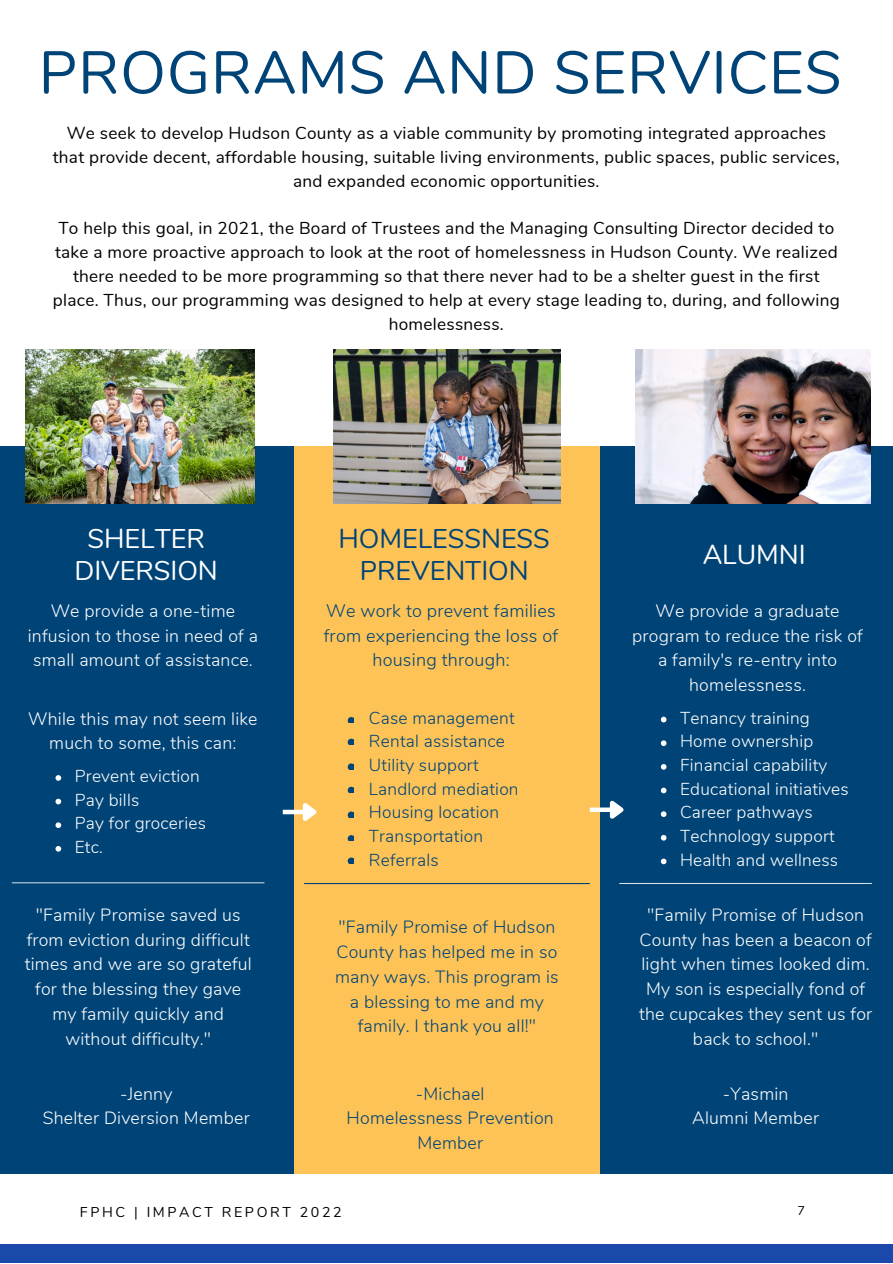
<style>
.page{position:relative;width:893px;height:1264px;background:#fff}
.page>*{position:absolute;margin:0;border:0;box-sizing:border-box;transform-origin:0 0}
.t1{font:60px "Nunito";letter-spacing:.015em;color:#047}
.t2{font:27px/31.5px "Nunito";letter-spacing:-.005em;color:#047;text-align:center}
.t3{font:27px/31.5px "Nunito";letter-spacing:-.005em;color:#fff;text-align:center}
.t4{font:300 18px/24.8px "Nunito";letter-spacing:.015em;color:#047;text-align:center}
.t5{font:300 17.7px/24.8px "Nunito";letter-spacing:.015em;color:#fff;text-align:center}
.t6{font:300 17.7px/24.8px "Nunito";letter-spacing:.015em;color:#047;text-align:center}
.t7{font:17.25px/23.9px "Nunito";letter-spacing:.015em;color:#000;text-align:center}
.t8{font:300 17.25px/23.5px "Nunito";letter-spacing:.015em;color:#fff}
.t9{font:300 17.25px/23.5px "Nunito";letter-spacing:.015em;color:#047}
.t10{font:14.25px "Nunito";letter-spacing:.18em;color:#000}
.t11{font:12.75px "Nunito";color:#000}
</style>
<div class="page">
<div style="left:0;top:1243px;width:892px;height:19px;background:#1b48ab"></div>
<div style="left:282px;top:446px;width:329px;height:727px;background:#fec357"></div>
<div style="left:600px;top:446px;width:292px;height:727px;background:#047"></div>
<div style="left:0;top:446px;width:294px;height:727px;background:#047"></div>
<img style="left:26px;top:350px;width:228px;height:154px">
<hr style="left:12px;top:882px;width:252px;height:1px;background:#fff">
<img style="left:333px;top:349px;width:227px;height:154px">
<img style="left:635px;top:350px;width:235px;height:154px">
<hr style="left:304px;top:883px;width:285px;height:1px;background:#047">
<hr style="left:619px;top:883px;width:252px;height:1px;background:#fff">
<svg style="left:348px;top:717px;width:5px;height:5px"></svg>
<svg style="left:348px;top:738px;width:5px;height:6px"></svg>
<svg style="left:348px;top:763px;width:5px;height:6px"></svg>
<svg style="left:348px;top:786px;width:5px;height:6px"></svg>
<svg style="left:348px;top:811px;width:5px;height:6px"></svg>
<svg style="left:348px;top:835px;width:5px;height:5px"></svg>
<svg style="left:348px;top:857px;width:5px;height:6px"></svg>
<div style="left:283px;top:809px;width:21px;height:5px;background:#fff"></div>
<svg style="left:299px;top:803px;width:18px;height:18px"></svg>
<div style="left:589px;top:807px;width:22px;height:5px;background:#fff"></div>
<svg style="left:605px;top:800px;width:19px;height:19px"></svg>
<svg style="left:660px;top:716px;width:6px;height:6px"></svg>
<svg style="left:660px;top:740px;width:6px;height:6px"></svg>
<svg style="left:660px;top:764px;width:6px;height:5px"></svg>
<svg style="left:660px;top:787px;width:6px;height:6px"></svg>
<svg style="left:660px;top:811px;width:6px;height:6px"></svg>
<svg style="left:660px;top:835px;width:6px;height:5px"></svg>
<svg style="left:660px;top:858px;width:6px;height:6px"></svg>
<svg style="left:55px;top:775px;width:6px;height:5px"></svg>
<svg style="left:55px;top:798px;width:6px;height:6px"></svg>
<svg style="left:55px;top:822px;width:6px;height:6px"></svg>
<svg style="left:55px;top:846px;width:6px;height:5px"></svg>
<h1 class="t1" style="left:39px;top:33px;width:804px">PROGRAMS AND SERVICES</h1>
<p class="t7" style="left:53px;top:121px;width:788px">We seek to develop Hudson County as a viable community by promoting integrated approaches that provide decent, affordable housing, suitable living environments, public spaces, public services, and expanded economic opportunities.</p>
<p class="t7" style="left:53px;top:217px;width:788px">To help this goal, in 2021, the Board of Trustees and the Managing Consulting Director decided to take a more proactive approach to look at the root of homelessness in Hudson County. We realized there needed to be more programming so that there never had to be a shelter guest in the first place. Thus, our programming was designed to help at every stage leading to, during, and following homelessness.</p>
<h2 class="t3" style="left:75px;top:523px;width:145px">SHELTER<br>DIVERSION</h2>
<p class="t5" style="left:28px;top:598px;width:232px">We provide a one-time infusion to those in need of a small amount of assistance.</p>
<p class="t5" style="left:28px;top:706px;width:231px">While this may not seem like much to some, this can:</p>
<p class="t8" style="left:75px;top:764px;width:133px">Prevent eviction<br>Pay bills<br>Pay for groceries<br>Etc.</p>
<p class="t5" style="left:25px;top:902px;width:228px">"Family Promise saved us from eviction during difficult times and we are so grateful for the blessing they gave my family quickly and without difficulty."</p>
<p class="t5" style="left:43px;top:1081px;width:208px">-Jenny<br>Shelter Diversion Member</p>
<h2 class="t2" style="left:338px;top:523px;width:213px">HOMELESSNESS<br>PREVENTION</h2>
<p class="t4" style="left:324px;top:598px;width:236px">We work to prevent families from experiencing the loss of housing through:</p>
<p class="t9" style="left:369px;top:706px;width:151px">Case management<br>Rental assistance<br>Utility support<br>Landlord mediation<br>Housing location<br>Transportation<br>Referrals</p>
<p class="t6" style="left:335px;top:915px;width:225px">"Family Promise of Hudson<br>County has helped me in so many ways. This program is a blessing to me and my family. I thank you all!"</p>
<p class="t6" style="left:346px;top:1081px;width:209px">-Michael<br>Homelessness Prevention<br>Member</p>
<p class="t10" style="left:80px;top:1202px;width:263px">FPHC | IMPACT REPORT 2022</p>
<h2 class="t3" style="left:702px;top:539px;width:104px">ALUMNI</h2>
<p class="t5" style="left:632px;top:598px;width:232px">We provide a graduate program to reduce the risk of a family's re-entry into homelessness.</p>
<p class="t8" style="left:680px;top:706px;width:170px">Tenancy training<br>Home ownership<br>Financial capability<br>Educational initiatives<br>Career pathways<br>Technology support<br>Health and wellness</p>
<p class="t5" style="left:639px;top:902px;width:234px">"Family Promise of Hudson<br>County has been a beacon of light when times looked dim.<br>My son is especially fond of the cupcakes they sent us for back to school."</p>
<p class="t5" style="left:692px;top:1081px;width:128px">-Yasmin<br>Alumni Member</p>
<p class="t11" style="left:797px;top:1201px;width:9px">7</p>
</div>
